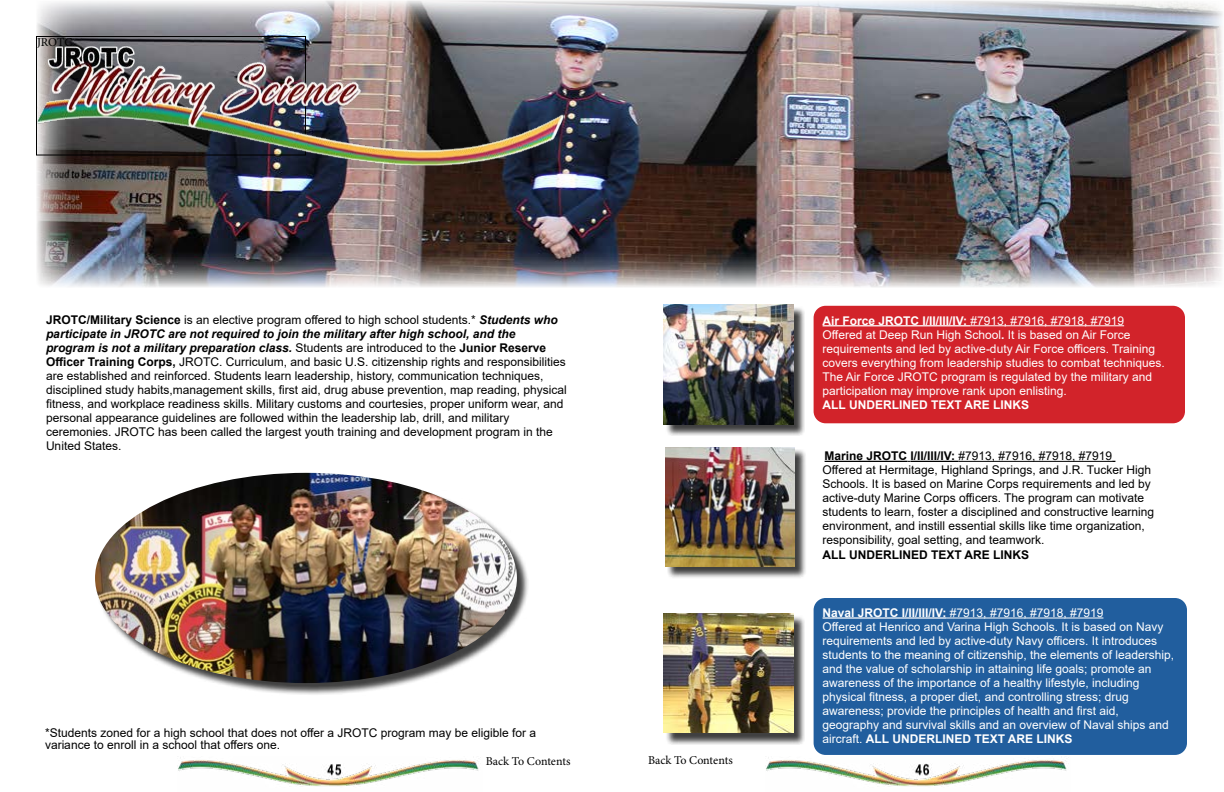
<style>
.page{position:relative;width:1224px;height:792px;background:#fff}
.page>*{position:absolute;margin:0;border:0;box-sizing:border-box;transform-origin:0 0}
.t1{font:12px/14px "Arial";color:#000}
.t2{font:12px/14px "Arial";color:#fff}
.t3{font:12px "Minion Pro";letter-spacing:-.005em;color:#000}
.t4{font:700 12px "Arial";color:#fff}
.t5{font:700 12px "Arial";color:#000}
.s1{font-weight:700}
.s2{font-weight:700;font-style:italic}
</style>
<div class="page">
<img style="left:37px;top:0;width:1186px;height:287px">
<img style="left:36px;top:34px;width:529px;height:181px">
<div style="left:97px;top:475px;width:433px;height:221px;background:#000;opacity:.75"></div>
<img style="left:95px;top:473px;width:422px;height:210px">
<img style="left:178px;top:757px;width:301px;height:30px">
<div style="left:814px;top:306px;width:371px;height:117px;background:#d2232a;border-radius:12px"></div>
<hr style="left:823px;top:325px;width:148px;height:1px;background:#fff">
<hr style="left:971px;top:325px;width:153px;height:1px;background:#fff">
<hr style="left:825px;top:461px;width:82px;height:1px;background:#000">
<hr style="left:911px;top:461px;width:48px;height:1px;background:#000">
<hr style="left:959px;top:461px;width:153px;height:1px;background:#000">
<div style="left:814px;top:598px;width:373px;height:157px;background:#215e9e;border-radius:12px"></div>
<hr style="left:823px;top:617px;width:124px;height:2px;background:#fff">
<hr style="left:947px;top:618px;width:156px;height:1px;background:#fff">
<div style="left:667px;top:449px;width:140px;height:130px;background:#000;opacity:.75"></div>
<img style="left:665px;top:447px;width:130px;height:120px">
<div style="left:665px;top:615px;width:140px;height:130px;background:#000;opacity:.75"></div>
<img style="left:664px;top:613px;width:129px;height:120px">
<div style="left:665px;top:306px;width:140px;height:130px;background:#000;opacity:.75"></div>
<img style="left:664px;top:305px;width:129px;height:119px">
<img style="left:766px;top:757px;width:301px;height:30px">
<p class="t3" style="left:37px;top:34px;width:37px">JROTC</p>
<p class="t1" style="left:46px;top:312px;width:522px"><span class="s1">JROTC/Military Science</span> is an elective program offered to high school students.* <span class="s2">Students who participate in JROTC are not required to join the military after high school, and the program is not a military preparation class.</span> Students are introduced to the <span class="s1">Junior Reserve Officer Training Corps,</span> JROTC. Curriculum, and basic U.S. citizenship rights and responsibilities are established and reinforced. Students learn leadership, history, communication techniques, disciplined study habits,management skills, first aid, drug abuse prevention, map reading, physical fitness, and workplace readiness skills. Military customs and courtesies, proper uniform wear, and personal appearance guidelines are followed within the leadership lab, drill, and military ceremonies. JROTC has been called the largest youth training and development program in the United States.</p>
<p class="t1" style="left:45px;top:726px;width:493px;line-height:12px">*Students zoned for a high school that does not offer a JROTC program may be eligible for a variance to enroll in a school that offers one.</p>
<p class="t3" style="left:486px;top:753px;width:86px">Back To Contents</p>
<p class="t3" style="left:648px;top:752px;width:86px">Back To Contents</p>
<p class="t2" style="left:823px;top:313px;width:344px"><span class="s1">Air Force JROTC I/II/III/IV:</span> #7913, #7916, #7918, #7919<br>Offered at Deep Run High School<span class="s1">.</span> It is based on Air Force requirements and led by active-duty Air Force officers. Training covers everything from leadership studies to combat techniques.<br>The Air Force JROTC program is regulated by the military and participation may improve rank upon enlisting.</p>
<p class="t4" style="left:823px;top:396px;width:208px">ALL UNDERLINED TEXT ARE LINKS</p>
<p class="t1" style="left:823px;top:449px;width:333px"><span class="s1">Marine JROTC I/II/III/IV:</span> #7913, #7916, #7918, #7919<br>Offered at Hermitage, Highland Springs, and J.R. Tucker High Schools. It is based on Marine Corps requirements and led by active-duty Marine Corps officers. The program can motivate students to learn, foster a disciplined and constructive learning environment, and instill essential skills like time organization, responsibility, goal setting, and teamwork.</p>
<p class="t5" style="left:823px;top:546px;width:208px">ALL UNDERLINED TEXT ARE LINKS</p>
<p class="t2" style="left:823px;top:605px;width:353px"><span class="s1">Naval JROTC I/II/III/IV:</span> #7913, #7916, #7918, #7919<br>Offered at Henrico and Varina High Schools. It is based on Navy requirements and led by active-duty Navy officers. It introduces students to the meaning of citizenship, the elements of leadership, and the value of scholarship in attaining life goals; promote an awareness of the importance of a healthy lifestyle, including physical fitness, a proper diet, and controlling stress; drug awareness; provide the principles of health and first aid, geography and survival skills and an overview of Naval ships and aircraft. <span class="s1">ALL UNDERLINED TEXT ARE LINKS</span></p>
</div>
